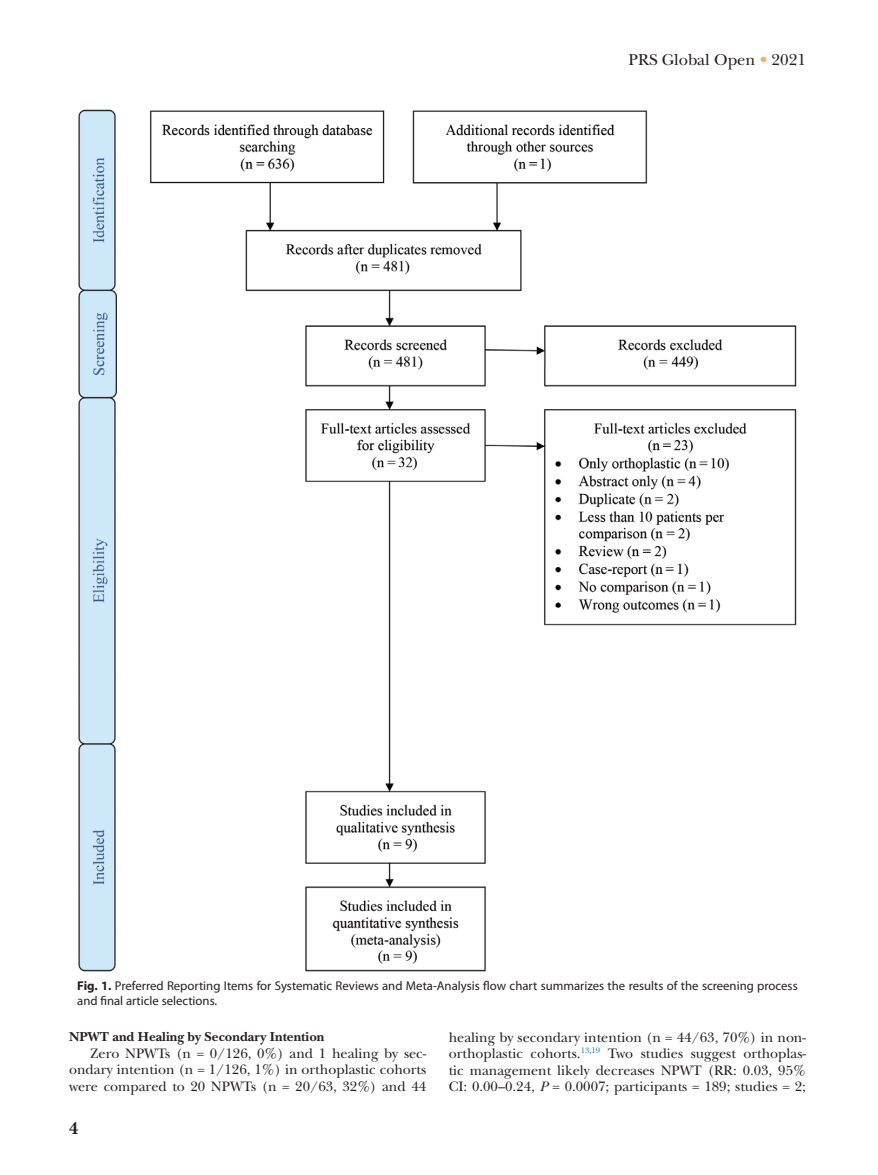
<style>
.page{position:relative;width:878px;height:1175px;background:#fff}
.page>*{position:absolute;margin:0;border:0;box-sizing:border-box;transform-origin:0 0}
.t1{font:700 18px "New Baskerville Std";color:#231f20}
.t2{font:16.5px "New Baskerville Std";color:#231f20}
.t3{font:14.25px/16.5px "New Baskerville Std";color:#231f20;text-align:justify}
.t4{font:700 13.5px "New Baskerville Std";color:#231f20}
.t5{font:12.75px/15px "Myriad Pro";color:#231f20}
.s1{color:#fab05f}
.s2{font-weight:700}
.s3{font-style:italic}
</style>
<div class="page">
<img style="left:78px;top:109px;width:719px;height:863px">
<p class="t2" style="left:628px;top:50px;width:179px">PRS Global Open <span class="s1">•</span> 2021</p>
<p class="t5" style="left:77px;top:977px;width:722px"><span class="s2">Fig. 1.</span> Preferred Reporting Items for Systematic Reviews and Meta-Analysis flow chart summarizes the results of the screening process and final article selections.</p>
<p class="t4" style="left:69px;top:1028px;width:257px">NPWT and Healing by Secondary Intention</p>
<p class="t3" style="left:69px;top:1044px;width:359px;text-indent:21px">Zero NPWTs (n = 0/126, 0%) and 1 healing by sec&shy;ondary intention (n = 1/126, 1%) in orthoplastic cohorts were compared to 20 NPWTs (n = 20/63, 32%) and 44</p>
<p class="t1" style="left:69px;top:1118px;width:11px">4</p>
<p class="t3" style="left:448px;top:1028px;width:359px">healing by secondary intention (n = 44/63, 70%) in non&shy;orthoplastic cohorts.<sup>13</sup><sup>,</sup><sup>19</sup> Two studies suggest orthoplas&shy;tic management likely decreases NPWT (RR: 0.03, 95% CI: 0.00–0.24, <span class="s3">P</span> = 0.0007; participants = 189; studies = 2;</p>
</div>
